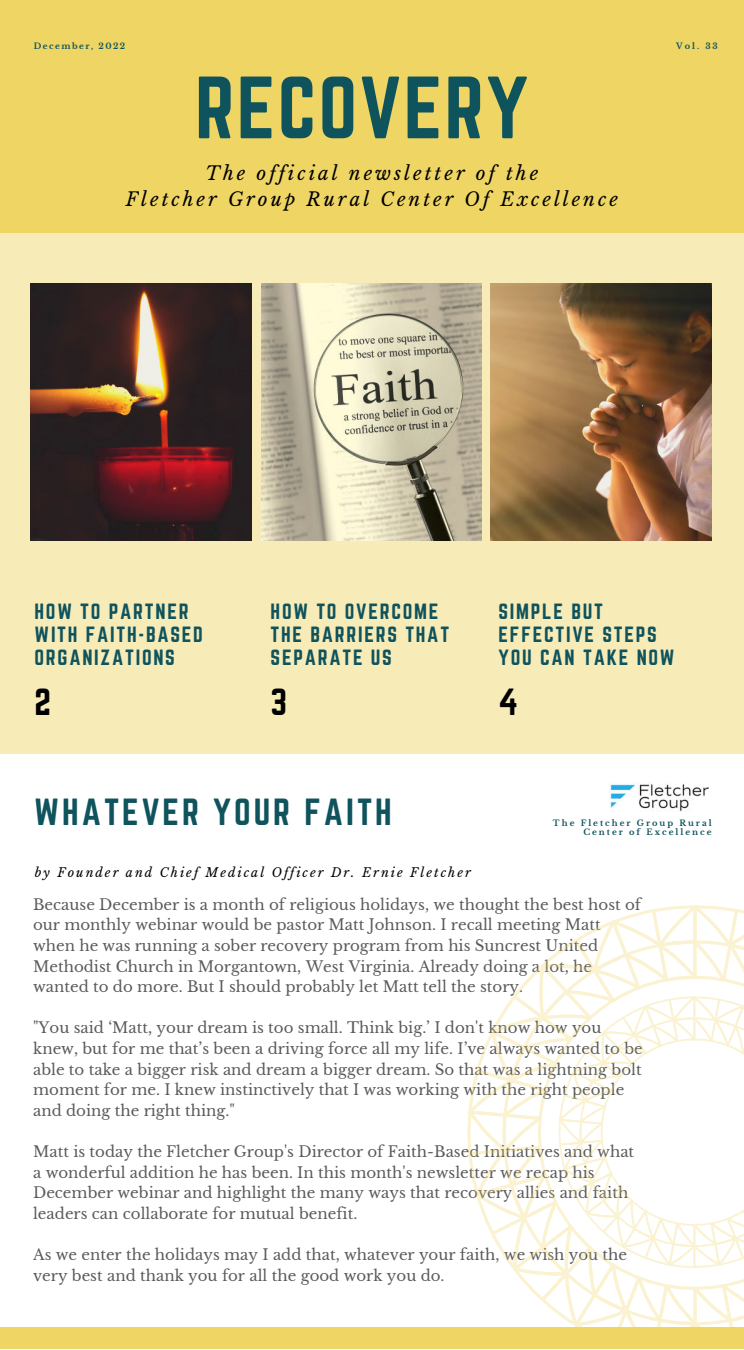
<style>
.page{position:relative;width:744px;height:1350px;background:#fff}
.page>*{position:absolute;margin:0;border:0;box-sizing:border-box;transform-origin:0 0}
.t1{font:77.12px "Norwester";letter-spacing:.03em;color:#0f535d}
.t2{font:33px "Norwester";letter-spacing:.09em;color:#0f535d}
.t3{font:33px "Norwester";color:#000}
.t4{font:19.25px/23.4px "Norwester";letter-spacing:.09em;color:#0f535d}
.t5{font:italic 18.75px/26.2px "Libre Baskerville";letter-spacing:.16em;color:#000;text-align:center}
.t6{font:15px/20.6px "Libre Baskerville";color:#000}
.t7{font:italic 12.5px "Libre Baskerville";letter-spacing:.16em;color:#000}
.t8{font:700 8.25px/9.4px "Libre Baskerville";letter-spacing:.24em;color:#0f535d;text-align:right}
.t9{font:700 8.25px "Libre Baskerville";letter-spacing:.18em;color:#0f535d}
</style>
<div class="page">
<div style="left:0;top:4px;width:744px;height:749px;background:#f7ebb8"></div>
<div style="left:0;top:0;width:744px;height:232px;background:#eed564"></div>
<img style="left:490px;top:283px;width:222px;height:258px">
<img style="left:261px;top:283px;width:220px;height:258px">
<img style="left:31px;top:283px;width:221px;height:258px">
<img style="left:609px;top:783px;width:100px;height:29px">
<div style="left:0;top:1328px;width:744px;height:20px;background:#eed564"></div>
<svg style="left:467px;top:905px;width:277px;height:444px"></svg>
<p class="t9" style="left:34px;top:41px;width:93px">December, 2022</p>
<p class="t8" style="left:676px;top:41px;width:43px">Vol. 33</p>
<h1 class="t1" style="left:195px;top:71px;width:335px">RECOVERY</h1>
<p class="t5" style="left:126px;top:160px;width:493px">The official newsletter of the<br>Fletcher Group Rural Center Of Excellence</p>
<p class="t4" style="left:35px;top:600px;width:170px">HOW TO PARTNER<br>WITH FAITH-BASED<br>ORGANIZATIONS</p>
<h2 class="t3" style="left:35px;top:686px;width:18px">2</h2>
<p class="t4" style="left:271px;top:600px;width:180px">HOW TO OVERCOME<br>THE BARRIERS THAT<br>SEPARATE US</p>
<h2 class="t3" style="left:271px;top:686px;width:18px">3</h2>
<p class="t4" style="left:498px;top:600px;width:178px">SIMPLE BUT<br>EFFECTIVE STEPS<br>YOU CAN TAKE NOW</p>
<h2 class="t3" style="left:498px;top:686px;width:21px">4</h2>
<h2 class="t2" style="left:34px;top:796px;width:359px">WHATEVER YOUR FAITH</h2>
<p class="t7" style="left:35px;top:865px;width:437px">by Founder and Chief Medical Officer Dr. Ernie Fletcher</p>
<p class="t8" style="left:553px;top:818px;width:160px">The Fletcher Group Rural<br>Center of Excellence</p>
<p class="t6" style="left:33px;top:894px;width:609px">Because December is a month of religious holidays, we thought the best host of our monthly webinar would be pastor Matt Johnson. I recall meeting Matt when he was running a sober recovery program from his Suncrest United Methodist Church in Morgantown, West Virginia. Already doing a lot, he wanted to do more. But I should probably let Matt tell the story.</p>
<p class="t6" style="left:33px;top:1018px;width:611px">"You said ‘Matt, your dream is too small. Think big.’ I don't know how you knew, but for me that’s been a driving force all my life. I’ve always wanted to be able to take a bigger risk and dream a bigger dream. So that was a lightning bolt moment for me. I knew instinctively that I was working with the right people and doing the right thing."</p>
<p class="t6" style="left:33px;top:1142px;width:602px">Matt is today the Fletcher Group's Director of Faith-Based Initiatives and what a wonderful addition he has been. In this month's newsletter we recap his December webinar and highlight the many ways that recovery allies and faith leaders can collaborate for mutual benefit.</p>
<p class="t6" style="left:33px;top:1245px;width:595px">As we enter the holidays may I add that, whatever your faith, we wish you the very best and thank you for all the good work you do.</p>
</div>
